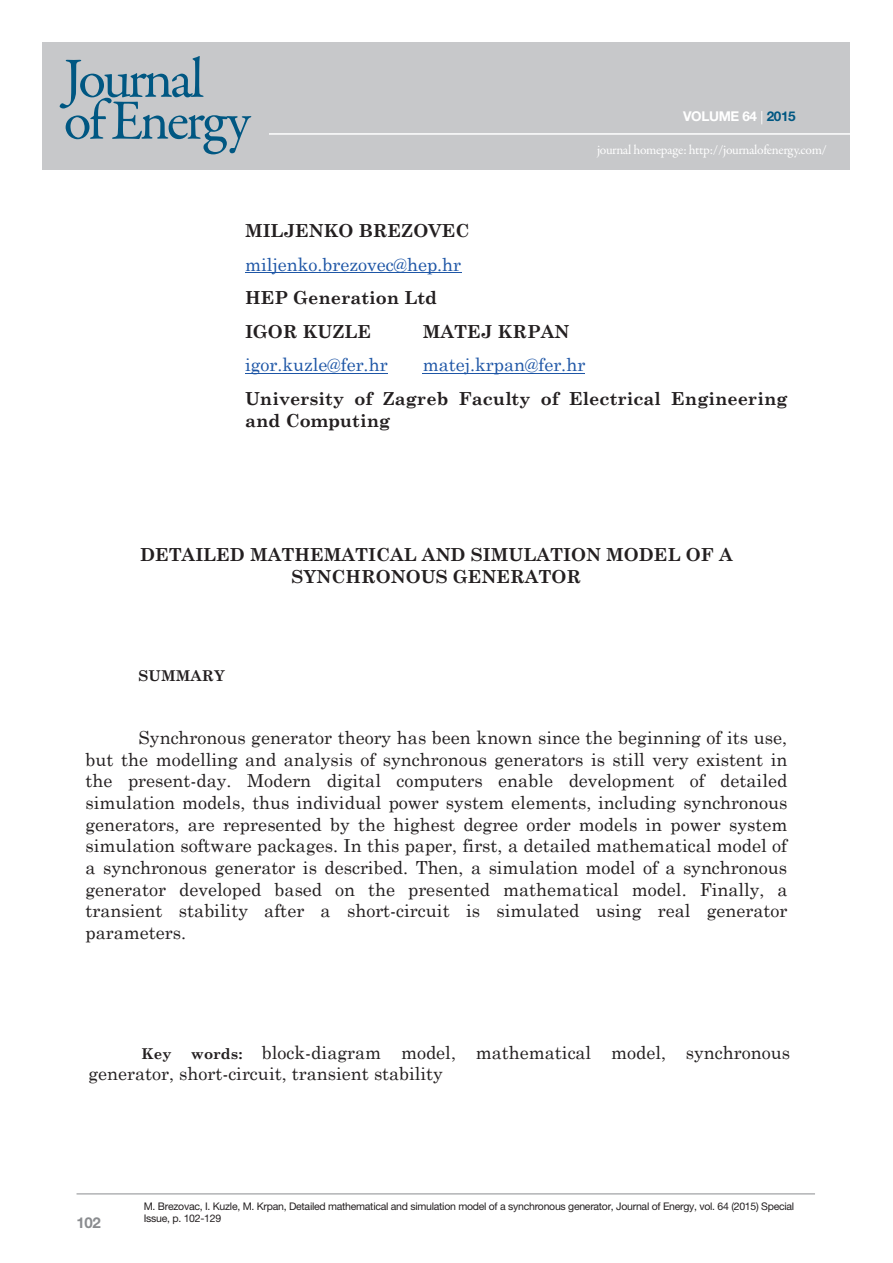
<style>
.page{position:relative;width:893px;height:1263px;background:#fff}
.page>*{position:absolute;margin:0;border:0;box-sizing:border-box;transform-origin:0 0}
.t1{font:57.15px/41.8px "MH Garamond";letter-spacing:-.055em;color:#005782}
.t2{font:18px/21.6px "Century Schoolbook";color:#231f20;text-align:justify}
.t3{font:700 18px/33.6px "Century Schoolbook";color:#231f20}
.t4{font:18px "Century Schoolbook";color:#1e56a6}
.t5{font:700 15px "Century Schoolbook";letter-spacing:.005em;color:#231f20}
.t6{font:700 15px "MH Helvetica";color:#8a8c8f}
.t7{font:13.5px "MH Garamond";letter-spacing:-.025em;color:#fff}
.t8{font:700 13.5px "MH Helvetica";letter-spacing:-.025em;color:#fff}
.t9{font:10.5px/12px "MH Helvetica";letter-spacing:-.025em;color:#231f20}
.s1{font-family:"MH Garamond";font-weight:400}
.s2{color:#005782}
.s3{font-weight:700;font-size:15px}
</style>
<div class="page">
<hr style="left:77px;top:1193px;width:738px;height:1px;background:#8a8c8f">
<div style="left:43px;top:43px;width:807px;height:127px;background:#c7c8ca"></div>
<hr style="left:269px;top:133px;width:586px;height:2px;background:#fff">
<hr style="left:245px;top:272px;width:216px;height:1px;background:#1e56a6">
<hr style="left:245px;top:373px;width:143px;height:1px;background:#1e56a6">
<hr style="left:423px;top:373px;width:162px;height:1px;background:#1e56a6">
<h1 class="t1" style="left:64px;top:59px;width:188px">Journal of Energy</h1>
<p class="t3" style="left:245px;top:213px;width:226px">MILJENKO BREZOVEC</p>
<p class="t4" style="left:245px;top:249px;width:218px">miljenko.brezovec@hep.hr</p>
<p class="t3" style="left:245px;top:280px;width:194px">HEP Generation Ltd<br>IGOR KUZLE</p>
<p class="t3" style="left:423px;top:314px;width:148px">MATEJ KRPAN</p>
<p class="t8" style="left:683px;top:108px;width:114px">VOLUME 64 <span class="s1">|</span> <span class="s2">2015</span></p>
<p class="t7" style="left:597px;top:142px;width:231px">journal homepage: http://journalofenergy.com/</p>
<p class="t4" style="left:245px;top:350px;width:144px">igor.kuzle@fer.hr</p>
<p class="t4" style="left:423px;top:350px;width:164px">matej.krpan@fer.hr</p>
<p class="t3" style="left:245px;top:387px;width:544px;line-height:21.5px">University of Zagreb Faculty of Electrical Engineering and Computing</p>
<p class="t3" style="left:140px;top:543px;width:594px;line-height:21.6px;text-align:center">DETAILED MATHEMATICAL AND SIMULATION MODEL OF A<br>SYNCHRONOUS GENERATOR</p>
<p class="t5" style="left:139px;top:664px;width:88px">SUMMARY</p>
<p class="t2" style="left:86px;top:725px;width:703px;text-indent:53px">Synchronous generator theory has been known since the beginning of its use, but the modelling and analysis of synchronous generators is still very existent in the present-day. Modern digital computers enable development of detailed simulation models, thus individual power system elements, including synchronous generators, are represented by the highest degree order models in power system simulation software packages. In this paper, first, a detailed mathematical model of a synchronous generator is described. Then, a simulation model of a synchronous generator developed based on the presented mathematical model. Finally, a transient stability after a short-circuit is simulated using real generator parameters.</p>
<p class="t2" style="left:89px;top:1040px;width:703px;text-indent:102px"><span class="s3">words:</span> block-diagram model, mathematical model, synchronous generator, short-circuit, transient stability</p>
<p class="t5" style="left:142px;top:1042px;width:31px">Key</p>
<p class="t2" style="left:89px;top:1187px;width:703px">individual elements can be represented by the models of the highest order of</p>
<p class="t9" style="left:144px;top:1200px;width:652px">M. Brezovac, I. Kuzle, M. Krpan, Detailed mathematical and simulation model of a synchronous generator, Journal of Energy, vol. 64 (2015) Special<br>Issue, p. 102-129</p>
<p class="t6" style="left:77px;top:1213px;width:26px">102</p>
</div>
